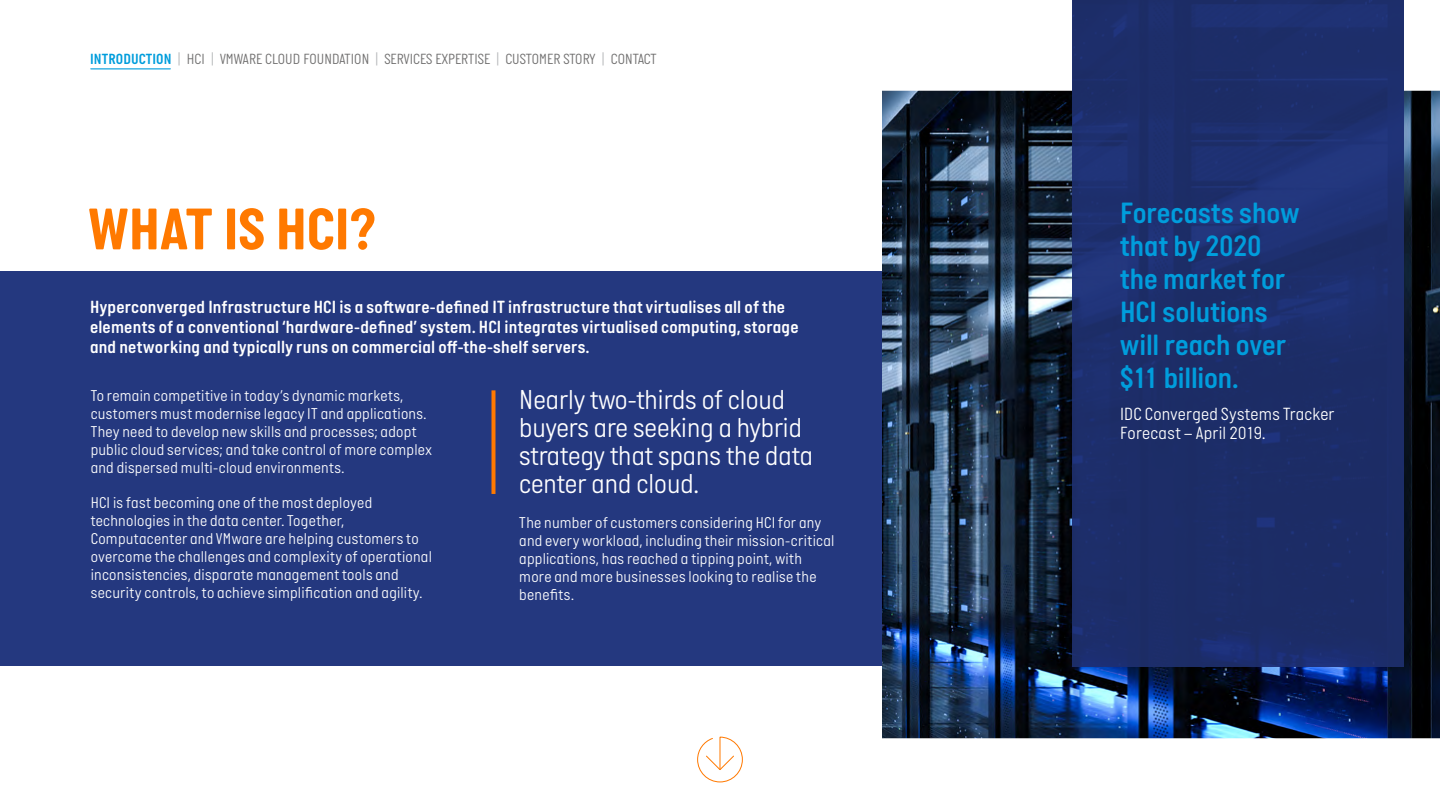
<style>
.page{position:relative;width:1440px;height:811px;background:#fff}
.page>*{position:absolute;margin:0;border:0;box-sizing:border-box;transform-origin:0 0}
.NEW_HEADER{font:700 60px "Italian Plate No One";color:#ff7900}
.PULLOUT_BOX_-_SUB_HE{font:30px/33px "Italian Plate No One D Bd";color:#009ddc}
.PULLOUT_BOX_-_SUB_HE-2{font:300 28px/28px "Italian Plate No One";color:#fff}
.PULLOUT_BOX_-_SUB_HE-3{font:18px/20px "Italian Plate No One D Bd";letter-spacing:.015em;color:#fff}
.PULLOUT_BOX_-_SUB_HE-4{font:300 18px/19.8px "Italian Plate No One";letter-spacing:.015em;color:#fff}
.PULLOUT_BOX_-_SUB_HE-5{font:300 16px/18px "Italian Plate No One";letter-spacing:.015em;color:#fff}
.t1{font:300 15px "Italian Plate No One";letter-spacing:.01em;color:#706f6f}
.s1{font-family:"Italian Plate No One D Bd";font-weight:400;color:#009ddc}
.s2{color:#b0b2b4}
</style>
<div class="page">
<div style="left:0;top:271px;width:900px;height:395px;background:#24387f"></div>
<svg style="left:90px;top:68px;width:81px;height:1px"></svg>
<img style="left:882px;top:90px;width:558px;height:648px">
<svg style="left:491px;top:390px;width:4px;height:104px"></svg>
<svg style="left:697px;top:736px;width:46px;height:46px"></svg>
<svg style="left:1072px;top:0;width:332px;height:666px;background:#1d2e6b"></svg>
<p class="t1" style="left:90px;top:51px;width:568px"><span class="s1">INTRODUCTION</span> <span class="s2">|</span> HCI <span class="s2">|</span> VMWARE CLOUD FOUNDATION <span class="s2">|</span> SERVICES EXPERTISE <span class="s2">|</span> CUSTOMER STORY <span class="s2">|</span> CONTACT</p>
<p class="NEW_HEADER" style="left:88px;top:197px;width:289px">WHAT IS HCI?</p>
<p class="PULLOUT_BOX_-_SUB_HE" style="left:1120px;top:196px;width:181px">Forecasts show that by 2020 the market for<br>HCI solutions will reach over $11 billion.</p>
<p class="PULLOUT_BOX_-_SUB_HE-4" style="left:1120px;top:404px;width:216px">IDC Converged Systems Tracker<br>Forecast – April 2019.</p>
<p class="PULLOUT_BOX_-_SUB_HE-3" style="left:90px;top:297px;width:710px">Hyperconverged Infrastructure HCI is a software-defined IT infrastructure that virtualises all of the elements of a conventional ‘hardware-defined’ system. HCI integrates virtualised computing, storage and networking and typically runs on commercial off-the-shelf servers.</p>
<p class="PULLOUT_BOX_-_SUB_HE-2" style="left:519px;top:387px;width:295px">Nearly two-thirds of cloud buyers are seeking a hybrid strategy that spans the data center and cloud.</p>
<p class="PULLOUT_BOX_-_SUB_HE-5" style="left:519px;top:515px;width:317px">The number of customers considering HCI for any and every workload, including their mission-critical applications, has reached a tipping point, with more and more businesses looking to realise the benefits.</p>
<p class="PULLOUT_BOX_-_SUB_HE-5" style="left:91px;top:387px;width:343px">To remain competitive in today’s dynamic markets, customers must modernise legacy IT and applications.<br>They need to develop new skills and processes; adopt public cloud services; and take control of more complex and dispersed multi-cloud environments.</p>
<p class="PULLOUT_BOX_-_SUB_HE-5" style="left:91px;top:494px;width:343px">HCI is fast becoming one of the most deployed technologies in the data center. Together, Computacenter and VMware are helping customers to overcome the challenges and complexity of operational inconsistencies, disparate management tools and security controls, to achieve simplification and agility.</p>
</div>
